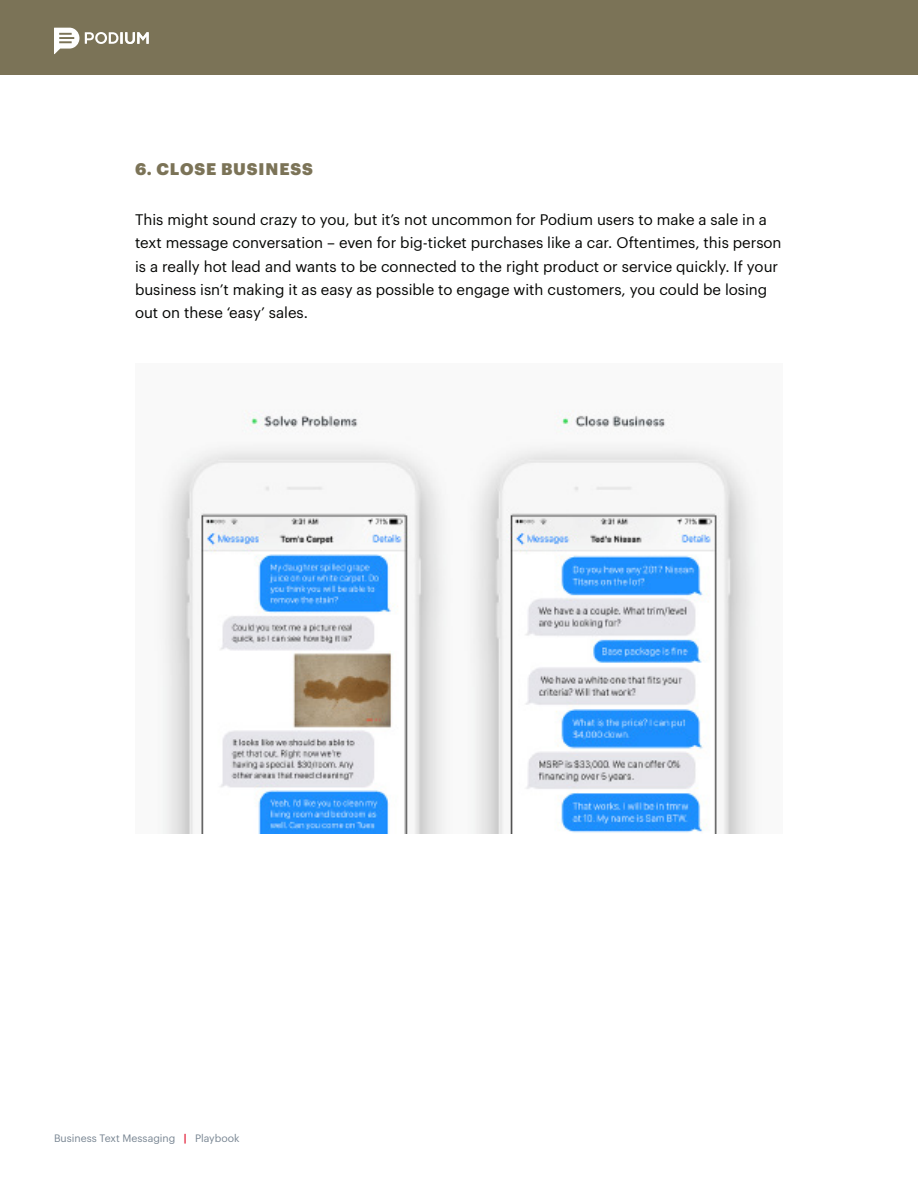
<style>
.page{position:relative;width:918px;height:1188px;background:#fff}
.page>*{position:absolute;margin:0;border:0;box-sizing:border-box;transform-origin:0 0}
.t1{font:900 16.5px "Graphik";letter-spacing:.055em;color:#7b7357}
.t2{font:15px/23.2px "Graphik";color:#040503}
.t3{font:10.5px "Graphik";color:#788592}
.s1{font-weight:900;color:#e63d52}
</style>
<div class="page">
<div style="left:0;top:0;width:918px;height:75px;background:#7b7357"></div>
<svg style="left:85px;top:32px;width:64px;height:12px"></svg>
<svg style="left:54px;top:28px;width:25px;height:26px"></svg>
<img style="left:162px;top:410px;width:594px;height:424px">
<p class="t1" style="left:135px;top:156px;width:179px">6. CLOSE BUSINESS</p>
<p class="t2" style="left:135px;top:207px;width:648px">This might sound crazy to you, but it’s not uncommon for Podium users to make a sale in a text message conversation – even for big-ticket purchases like a car. Oftentimes, this person is a really hot lead and wants to be connected to the right product or service quickly. If your business isn’t making it as easy as possible to engage with customers, you could be losing out on these ‘easy’ sales.</p>
<p class="t3" style="left:54px;top:1131px;width:187px">Business Text Messaging <span class="s1">|</span> Playbook</p>
</div>
